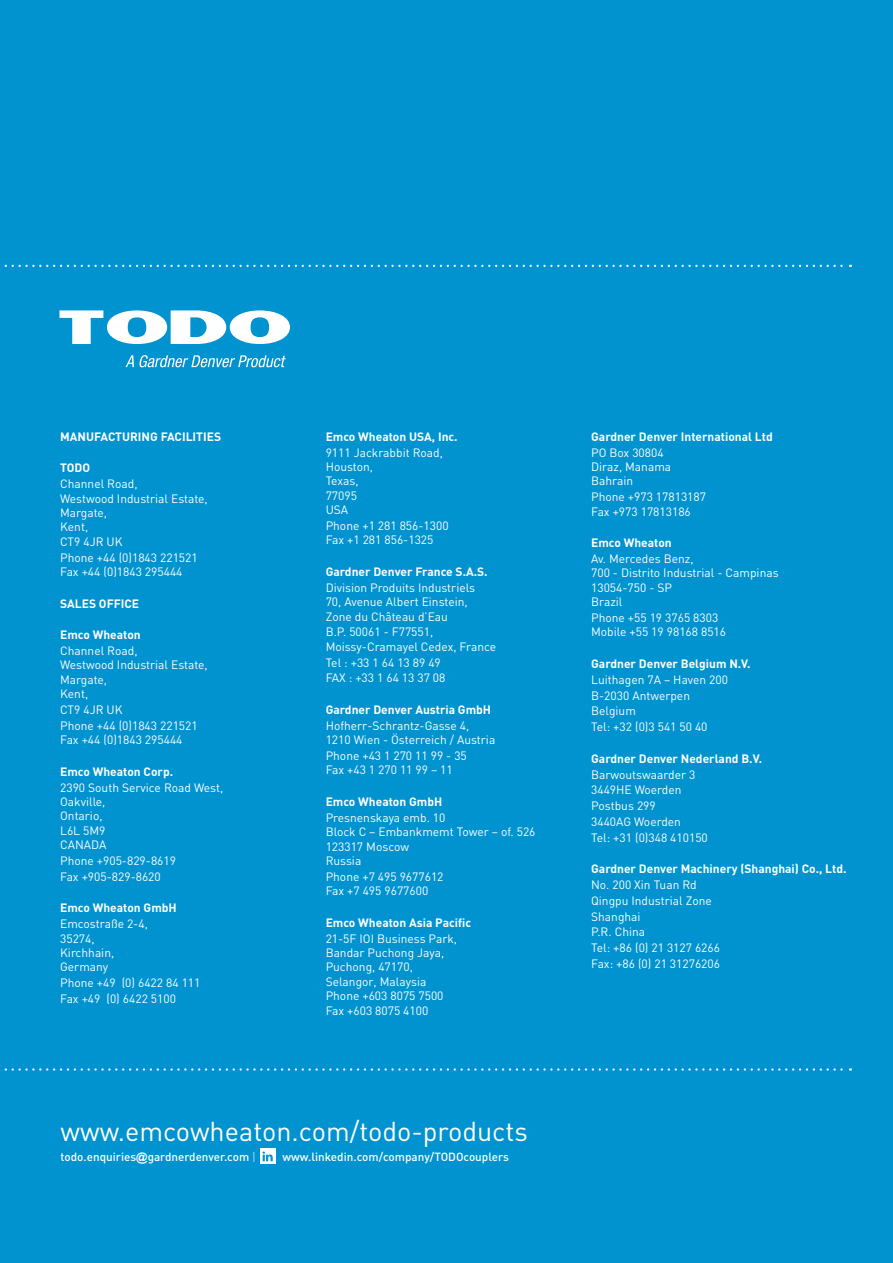
<style>
.page{position:relative;width:893px;height:1263px;background:#0093d0}
.page>*{position:absolute;margin:0;border:0;box-sizing:border-box;transform-origin:0 0}
.t1{font:27px "DIN";color:#fff}
.t2{font:12px/14.4px "DIN";color:#fff}
.t3{font:700 12px "DIN";color:#fff}
.t4{font:500 11.7px "DIN";color:#fff}
.s1{font-family:"Arial";font-weight:700}
.s2{font-weight:300}
</style>
<div class="page">
<svg style="left:4px;top:1068px;width:847px;height:3px"></svg>
<svg style="left:4px;top:265px;width:847px;height:2px"></svg>
<svg style="left:59px;top:310px;width:231px;height:34px"></svg>
<svg style="left:125px;top:355px;width:161px;height:12px"></svg>
<div style="left:260px;top:1148px;width:15px;height:16px;background:#fff"></div>
<svg style="left:262px;top:1151px;width:11px;height:10px"></svg>
<p class="t3" style="left:60px;top:429px;width:162px">MANUFACTURING FACILITIES</p>
<p class="t3" style="left:60px;top:460px;width:31px">TODO</p>
<p class="t2" style="left:60px;top:476px;width:149px">Channel Road,<br>Westwood Industrial Estate,<br>Margate,<br>Kent,<br>CT9 4JR UK</p>
<p class="t2" style="left:60px;top:550px;width:139px">Phone +44 (0)1843 221521<br>Fax +44 (0)1843 295444</p>
<p class="t3" style="left:60px;top:595px;width:81px">SALES OFFICE</p>
<p class="t3" style="left:60px;top:627px;width:82px">Emco Wheaton</p>
<p class="t2" style="left:60px;top:643px;width:149px">Channel Road,<br>Westwood Industrial Estate,<br>Margate,<br>Kent,</p>
<p class="t2" style="left:60px;top:702px;width:64px">CT9 4JR UK</p>
<p class="t2" style="left:60px;top:718px;width:139px">Phone +44 (0)1843 221521<br>Fax +44 (0)1843 295444</p>
<p class="t3" style="left:60px;top:764px;width:114px">Emco Wheaton Corp.</p>
<p class="t2" style="left:60px;top:780px;width:165px">2390 South Service Road West,<br>Oakville,<br>Ontario,<br>L6L 5M9<br>CANADA</p>
<p class="t2" style="left:60px;top:853px;width:117px">Phone +905-829-8619</p>
<p class="t2" style="left:60px;top:869px;width:102px">Fax +905-829-8620</p>
<p class="t3" style="left:60px;top:900px;width:118px">Emco Wheaton GmbH</p>
<p class="t2" style="left:60px;top:916px;width:89px">Emcostraße 2-4,<br>35274,<br>Kirchhain,<br>Germany</p>
<p class="t2" style="left:60px;top:975px;width:142px">Phone +49 (0) 6422 84 111</p>
<p class="t2" style="left:60px;top:991px;width:117px">Fax +49 (0) 6422 5100</p>
<p class="t3" style="left:326px;top:429px;width:134px">Emco Wheaton USA, Inc.</p>
<p class="t2" style="left:326px;top:445px;width:119px">9111 Jackrabbit Road,<br>Houston,<br>Texas,<br>77095<br>USA</p>
<p class="t2" style="left:326px;top:518px;width:125px">Phone +1 281 856-1300<br>Fax +1 281 856-1325</p>
<p class="t3" style="left:326px;top:564px;width:164px">Gardner Denver France S.A.S.</p>
<p class="t2" style="left:326px;top:580px;width:151px">Division Produits Industriels<br>70, Avenue Albert Einstein,<br>Zone du Château d’Eau</p>
<p class="t2" style="left:326px;top:625px;width:172px">B.P. 50061 - F77551,<br>Moissy-Cramayel Cedex, France</p>
<p class="t2" style="left:326px;top:655px;width:117px">Tel : +33 1 64 13 89 49</p>
<p class="t2" style="left:326px;top:671px;width:121px">FAX : +33 1 64 13 37 08</p>
<p class="t3" style="left:326px;top:702px;width:167px">Gardner Denver Austria GmbH</p>
<p class="t2" style="left:326px;top:718px;width:171px">Hofherr-Schrantz-Gasse 4,<br>1210 Wien - Österreich / Austria</p>
<p class="t2" style="left:326px;top:748px;width:143px">Phone +43 1 270 11 99 - 35<br>Fax +43 1 270 11 99 – 11</p>
<p class="t3" style="left:326px;top:794px;width:118px">Emco Wheaton GmbH</p>
<p class="t2" style="left:326px;top:810px;width:211px">Presnenskaya emb. 10<br>Block C – Embankmemt Tower – of. 526<br>123317 Moscow<br>Russia</p>
<p class="t2" style="left:326px;top:869px;width:119px">Phone +7 495 9677612<br>Fax +7 495 9677600</p>
<p class="t3" style="left:326px;top:914px;width:147px">Emco Wheaton Asia Pacific</p>
<p class="t2" style="left:326px;top:931px;width:133px">21-5F IOI Business Park,<br>Bandar Puchong Jaya,<br>Puchong, 47170,<br>Selangor, Malaysia<br>Phone +603 8075 7500<br>Fax +603 8075 4100</p>
<p class="t1" style="left:61px;top:1114px;width:469px">www.emcowheaton.com/todo-products</p>
<p class="t4" style="left:61px;top:1149px;width:197px">todo.enquiries<span class="s1">@</span>gardnerdenver.com <span class="s2">|</span></p>
<p class="t4" style="left:283px;top:1149px;width:228px">www.linkedin.com/company/TODOcouplers</p>
<p class="t3" style="left:591px;top:429px;width:183px">Gardner Denver International Ltd</p>
<p class="t2" style="left:591px;top:445px;width:82px">PO Box 30804<br>Diraz, Manama<br>Bahrain</p>
<p class="t2" style="left:591px;top:489px;width:116px">Phone +973 17813187<br>Fax +973 17813186</p>
<p class="t3" style="left:591px;top:535px;width:82px">Emco Wheaton</p>
<p class="t2" style="left:591px;top:551px;width:189px">Av. Mercedes Benz,<br>700 - Distrito Industrial - Campinas<br>13054-750 - SP<br>Brazil</p>
<p class="t2" style="left:591px;top:610px;width:136px">Phone +55 19 3765 8303<br>Mobile +55 19 98168 8516</p>
<p class="t3" style="left:591px;top:656px;width:161px">Gardner Denver Belgium N.V.</p>
<p class="t2" style="left:591px;top:672px;width:138px">Luithagen 7A – Haven 200</p>
<p class="t2" style="left:591px;top:688px;width:100px">B-2030 Antwerpen</p>
<p class="t2" style="left:591px;top:704px;width:46px">Belgium</p>
<p class="t2" style="left:591px;top:719px;width:118px">Tel: +32 (0)3 541 50 40</p>
<p class="t3" style="left:591px;top:750px;width:172px">Gardner Denver Nederland B.V.</p>
<p class="t2" style="left:591px;top:767px;width:106px">Barwoutswaarder 3</p>
<p class="t2" style="left:591px;top:783px;width:92px">3449HE Woerden</p>
<p class="t2" style="left:591px;top:798px;width:66px">Postbus 299</p>
<p class="t2" style="left:591px;top:814px;width:91px">3440AG Woerden</p>
<p class="t2" style="left:591px;top:830px;width:118px">Tel: +31 (0)348 410150</p>
<p class="t3" style="left:591px;top:861px;width:257px">Gardner Denver Machinery (Shanghai) Co., Ltd.</p>
<p class="t2" style="left:591px;top:877px;width:107px">No. 200 Xin Tuan Rd</p>
<p class="t2" style="left:591px;top:893px;width:122px">Qingpu Industrial Zone</p>
<p class="t2" style="left:591px;top:909px;width:51px">Shanghai</p>
<p class="t2" style="left:591px;top:925px;width:56px">P.R. China</p>
<p class="t2" style="left:591px;top:940px;width:130px">Tel: +86 (0) 21 3127 6266</p>
<p class="t2" style="left:591px;top:956px;width:130px">Fax: +86 (0) 21 31276206</p>
</div>
